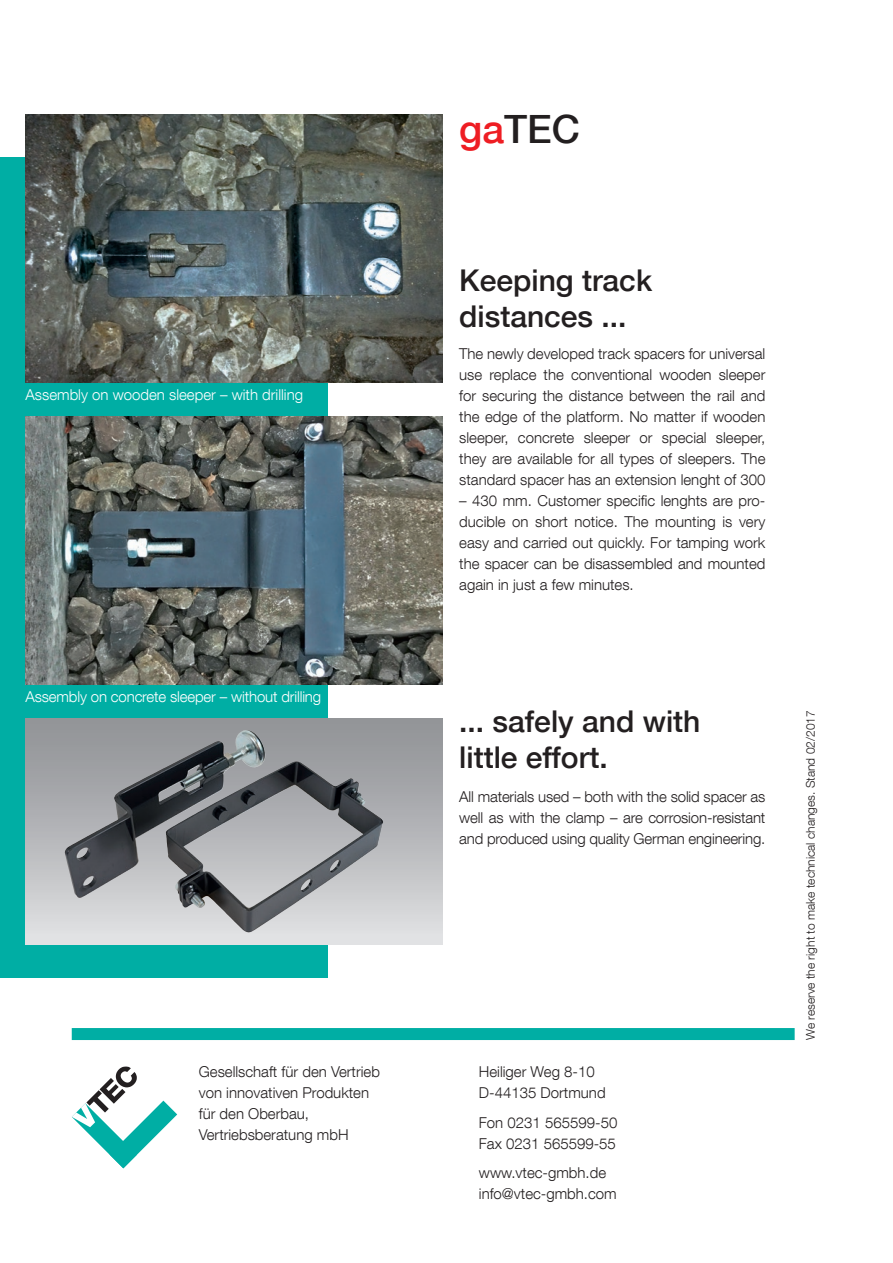
<style>
.page{position:relative;width:893px;height:1263px;background:#fff}
.page>*{position:absolute;margin:0;border:0;box-sizing:border-box;transform-origin:0 0}
.t1{font:500 39px "Helvetica Neue LT Com";color:#231f20}
.t2{font:500 30px/36px "Helvetica Neue LT Com";color:#231f20}
.t3{font:300 15px/21px "Helvetica Neue LT Com";color:#231f20}
.t4{font:300 15px "Helvetica Neue LT Com";letter-spacing:-.01em;color:#fff}
.t5{font:300 12px "Helvetica Neue LT Com";color:#231f20}
.s1{color:#ee1d23}
</style>
<div class="page">
<div style="left:0;top:157px;width:327px;height:821px;background:#00aea4"></div>
<svg style="left:72px;top:1066px;width:106px;height:102px"></svg>
<div style="left:72px;top:1028px;width:723px;height:12px;background:#00aea4"></div>
<svg style="left:26px;top:719px;width:416px;height:225px;background:#abadb0"></svg>
<img style="left:65px;top:730px;width:180px;height:168px">
<img style="left:26px;top:115px;width:416px;height:268px">
<img style="left:26px;top:417px;width:416px;height:268px">
<h1 class="t1" style="left:459px;top:105px;width:122px"><span class="s1">ga</span>TEC</h1>
<p class="t4" style="left:26px;top:385px;width:279px">Assembly on wooden sleeper – with drilling</p>
<p class="t4" style="left:26px;top:687px;width:297px">Assembly on concrete sleeper – without drilling</p>
<h2 class="t2" style="left:459px;top:262px;width:194px">Keeping track distances ...</h2>
<p class="t3" style="left:459px;top:343px;width:308px;text-align:justify">The newly developed track spacers for universal use replace the conventional wooden sleeper for securing the distance between the rail and the edge of the platform. No matter if wooden sleeper, concrete sleeper or special sleeper, they are available for all types of sleepers. The standard spacer has an extension lenght of 300</p>
<p class="t3" style="left:459px;top:490px;width:308px;text-align:justify">– 430 mm. Customer specific lenghts are pro&shy;ducible on short notice. The mounting is very easy and carried out quickly. For tamping work the spacer can be disassembled and mounted again in just a few minutes.</p>
<h2 class="t2" style="left:459px;top:702px;width:243px">... safely and with little effort.</h2>
<p class="t3" style="left:459px;top:785px;width:308px;text-align:justify">All materials used – both with the solid spacer as well as with the clamp – are corrosion-resistant and produced using quality German engineering.</p>
<p class="t3" style="left:199px;top:1061px;width:183px">Gesellschaft für den Vertrieb von innovativen Produkten für den Oberbau,<br>Vertriebsberatung mbH</p>
<p class="t3" style="left:479px;top:1061px;width:128px">Heiliger Weg 8-10<br>D-44135 Dortmund</p>
<p class="t3" style="left:479px;top:1111px;width:140px">Fon 0231 565599-50<br>Fax 0231 565599-55</p>
<p class="t3" style="left:479px;top:1162px;width:139px">www.vtec-gmbh.de info@vtec-gmbh.com</p>
<p class="t5" style="left:803px;top:1040px;width:331px;rotate:-90deg">We reserve the right to make technical changes. Stand 02/2017</p>
</div>
